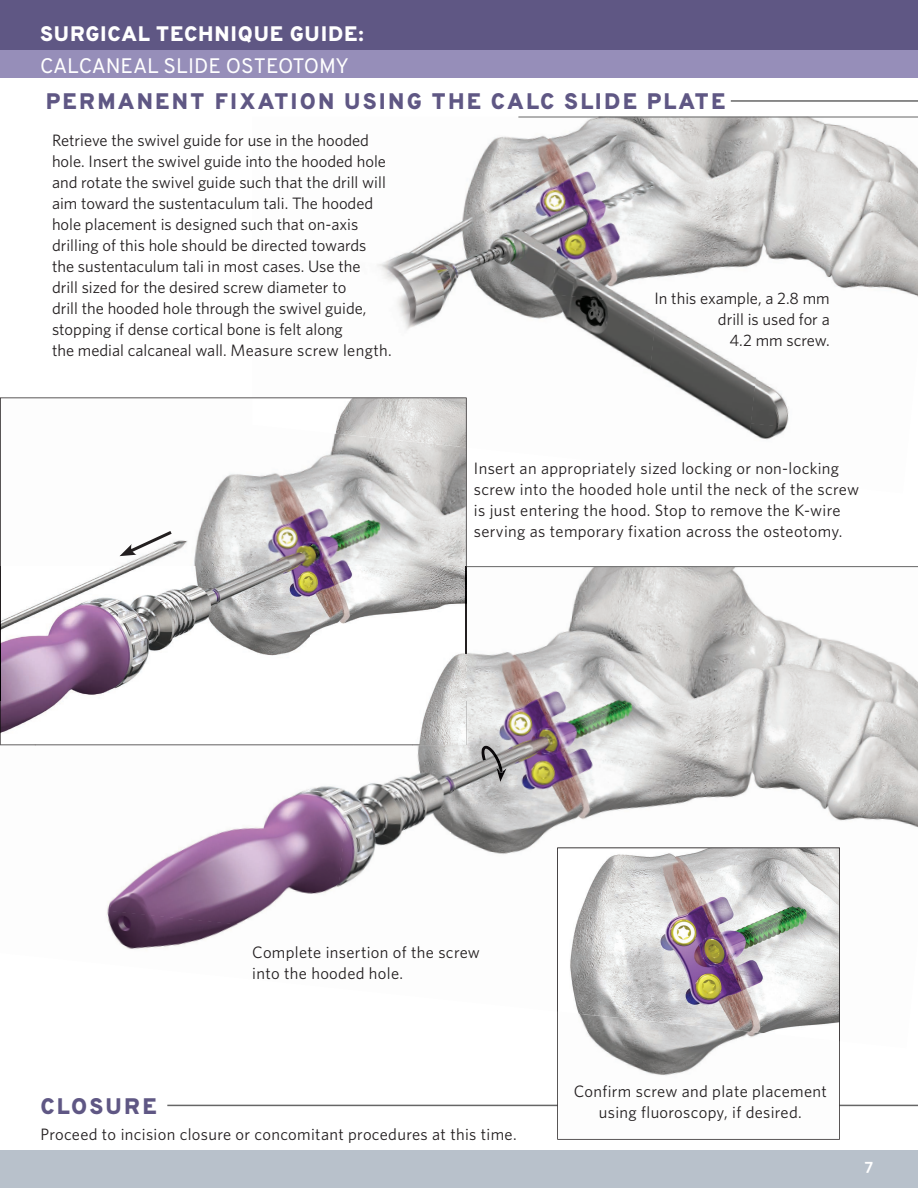
<style>
.page{position:relative;width:918px;height:1188px;background:#fff}
.page>*{position:absolute;margin:0;border:0;box-sizing:border-box;transform-origin:0 0}
.t1{font:800 22.5px "Overpass";letter-spacing:.1em;color:#5f5784}
.t2{font:800 21px "Overpass";letter-spacing:.04em;color:#fff}
.t3{font:21px "Overpass";letter-spacing:-.01em;color:#fff}
.t4{font:16.5px/21px "Whitney";color:#231f20}
.t5{font:16.5px/21px "Whitney";letter-spacing:.02em;color:#231f20}
.t6{font:600 16.5px "Whitney";color:#fff}
</style>
<div class="page">
<div style="left:0;top:48px;width:918px;height:30px;background:#968eb9"></div>
<div style="left:0;top:0;width:918px;height:50px;background:#5f5784"></div>
<hr style="left:167px;top:1105px;width:751px;height:1px;background:#666">
<div style="left:0;top:1150px;width:918px;height:38px;background:#b8c1cb"></div>
<img style="left:377px;top:135px;width:175px;height:137px">
<img style="left:552px;top:118px;width:199px;height:160px">
<img style="left:751px;top:118px;width:167px;height:305px">
<img style="left:383px;top:272px;width:274px;height:93px">
<img style="left:640px;top:305px;width:122px;height:124px">
<img style="left:745px;top:423px;width:43px;height:17px">
<svg style="left:0;top:397px;width:467px;height:170px"></svg>
<svg style="left:557px;top:1041px;width:283px;height:99px"></svg>
<img style="left:467px;top:567px;width:354px;height:113px">
<img style="left:821px;top:567px;width:97px;height:481px">
<img style="left:460px;top:680px;width:375px;height:168px">
<img style="left:18px;top:745px;width:310px;height:156px">
<img style="left:328px;top:745px;width:132px;height:146px">
<img style="left:433px;top:839px;width:124px;height:52px">
<img style="left:106px;top:901px;width:170px;height:49px">
<img style="left:35px;top:567px;width:378px;height:133px">
<img style="left:413px;top:567px;width:54px;height:178px">
<img style="left:0;top:567px;width:35px;height:133px">
<img style="left:35px;top:745px;width:378px;height:1px">
<img style="left:0;top:700px;width:466px;height:45px">
<img style="left:557px;top:848px;width:283px;height:193px">
<hr style="left:731px;top:100px;width:187px;height:2px;background:#666">
<hr style="left:518px;top:117px;width:400px;height:1px;background:#666">
<svg style="left:120px;top:528px;width:55px;height:28px"></svg>
<img style="left:481px;top:746px;width:22px;height:26px">
<img style="left:496px;top:768px;width:11px;height:14px">
<hr style="left:467px;top:566px;width:451px;height:1px;background:#666">
<p class="t2" style="left:40px;top:21px;width:325px">SURGICAL TECHNIQUE GUIDE:</p>
<p class="t3" style="left:40px;top:52px;width:311px">CALCANEAL SLIDE OSTEOTOMY</p>
<h1 class="t1" style="left:46px;top:87px;width:681px">PERMANENT FIXATION USING THE CALC SLIDE PLATE</h1>
<p class="t4" style="left:52px;top:130px;width:341px">Retrieve the swivel guide for use in the hooded hole. Insert the swivel guide into the hooded hole and rotate the swivel guide such that the drill will aim toward the sustentaculum tali. The hooded hole placement is designed such that on-axis drilling of this hole should be directed towards the sustentaculum tali in most cases. Use the<br>drill sized for the desired screw diameter to<br>drill the hooded hole through the swivel guide, stopping if dense cortical bone is felt along<br>the medial calcaneal wall. Measure screw length.</p>
<p class="t4" style="left:655px;top:288px;width:177px;text-align:right">In this example, a 2.8 mm drill is used for a<br>4.2 mm screw.</p>
<p class="t5" style="left:474px;top:458px;width:387px">Insert an appropriately sized locking or non-locking screw into the hooded hole until the neck of the screw is just entering the hood. Stop to remove the K-wire serving as temporary fixation across the osteotomy.</p>
<p class="t5" style="left:252px;top:941px;width:229px">Complete insertion of the screw into the hooded hole.</p>
<p class="t5" style="left:574px;top:1080px;width:255px">Confirm screw and plate placement</p>
<h1 class="t1" style="left:40px;top:1092px;width:118px">CLOSURE</h1>
<p class="t5" style="left:599px;top:1101px;width:204px">using fluoroscopy, if desired.</p>
<p class="t5" style="left:40px;top:1123px;width:478px">Proceed to incision closure or concomitant procedures at this time.</p>
<p class="t6" style="left:865px;top:1157px;width:10px">7</p>
</div>
